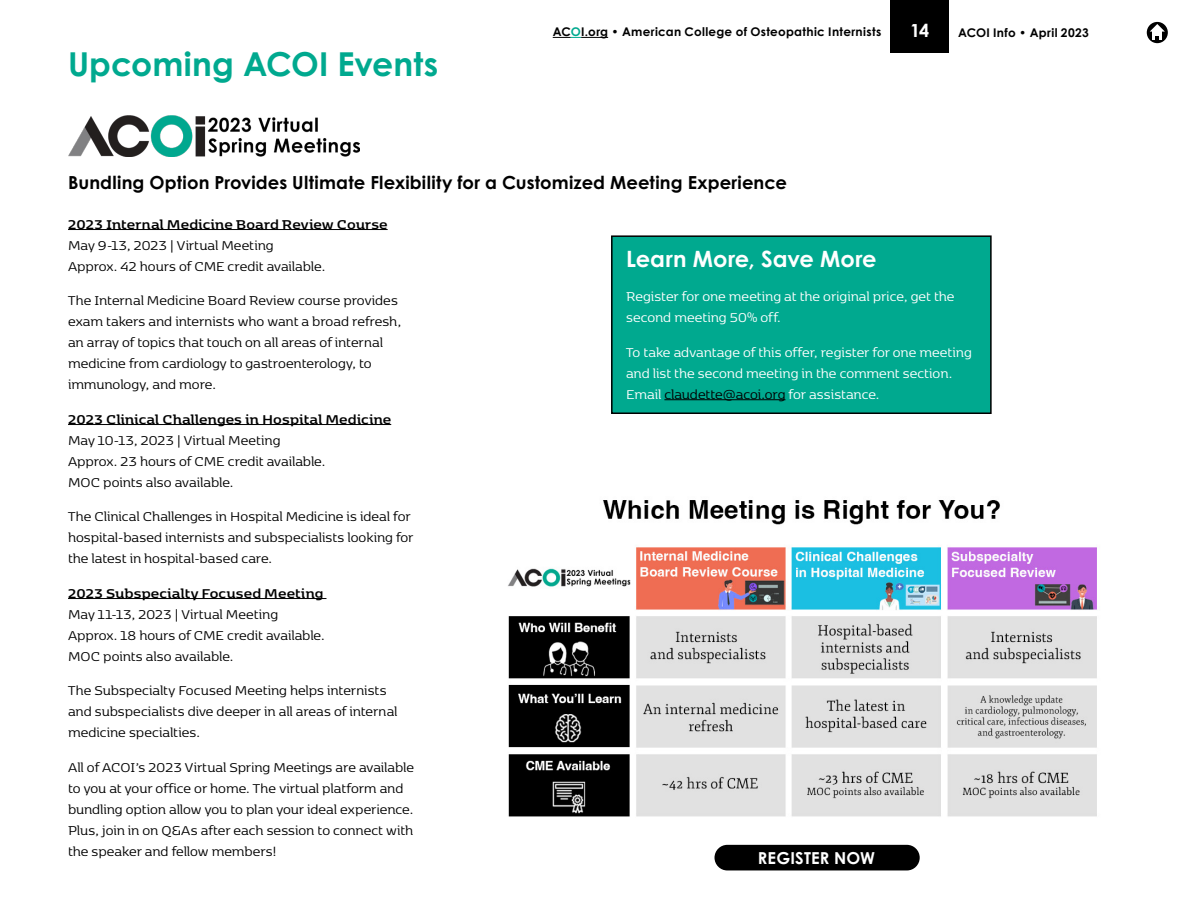
<style>
.page{position:relative;width:1188px;height:918px;background:#fff}
.page>*{position:absolute;margin:0;border:0;box-sizing:border-box;transform-origin:0 0}
.t1{font:700 33px "Century Gothic Pro";color:#00a98f}
.t2{font:700 22.5px "Century Gothic Pro";color:#fff}
.t3{font:700 18px "Century Gothic Pro";letter-spacing:.01em;color:#000}
.t4{font:700 18px "Century Gothic Pro";color:#fff}
.t5{font:700 16.5px "Century Gothic Pro";letter-spacing:.01em;color:#fff}
.t6{font:15px/21px "Kobenhavn";color:#000}
.t7{font:15px/21px "Kobenhavn";color:#fff}
.t8{font:700 15px "Kobenhavn";letter-spacing:.005em;color:#000}
.t9{font:700 12px "Century Gothic Pro";letter-spacing:.025em;color:#000}
.s1{color:#00a98f}
.s2{color:#000}
</style>
<div class="page">
<div style="left:890px;top:0;width:59px;height:53px;background:#000"></div>
<svg style="left:553px;top:37px;width:55px;height:1px"></svg>
<img style="left:68px;top:116px;width:292px;height:41px">
<hr style="left:68px;top:229px;width:320px;height:1px;background:#000">
<hr style="left:68px;top:424px;width:323px;height:1px;background:#000">
<hr style="left:68px;top:598px;width:258px;height:1px;background:#000">
<div style="left:715px;top:845px;width:205px;height:25px;background:#000;border-radius:13px"></div>
<div style="left:612px;top:236px;width:379px;height:177px;background:#00a98f"></div>
<hr style="left:664px;top:399px;width:121px;height:1px;background:#000">
<div style="left:611px;top:235px;width:381px;height:179px;border:2px solid #000"></div>
<img style="left:508px;top:500px;width:589px;height:317px">
<div style="left:1147px;top:22px;width:21px;height:21px;background:#000;border-radius:50%"></div>
<svg style="left:1150px;top:24px;width:15px;height:16px"></svg>
<h1 class="t1" style="left:68px;top:43px;width:372px">Upcoming ACOI Events</h1>
<p class="t9" style="left:553px;top:24px;width:330px">AC<span class="s1">O</span>I.org • American College of Osteopathic Internists</p>
<p class="t4" style="left:910px;top:19px;width:21px">14</p>
<p class="t9" style="left:958px;top:25px;width:132px">ACOI Info • April 2023</p>
<p class="t3" style="left:68px;top:171px;width:721px">Bundling Option Provides Ultimate Flexibility for a Customized Meeting Experience</p>
<p class="t8" style="left:68px;top:213px;width:321px">2023 Internal Medicine Board Review Course</p>
<p class="t6" style="left:68px;top:234px;width:259px">May 9-13, 2023 | Virtual Meeting<br>Approx. 42 hours of CME credit available.</p>
<p class="t6" style="left:68px;top:289px;width:335px">The Internal Medicine Board Review course provides exam takers and internists who want a broad refresh, an array of topics that touch on all areas of internal medicine from cardiology to gastroenterology, to immunology, and more.</p>
<p class="t8" style="left:68px;top:408px;width:325px">2023 Clinical Challenges in Hospital Medicine</p>
<p class="t6" style="left:68px;top:429px;width:259px">May 10-13, 2023 | Virtual Meeting<br>Approx. 23 hours of CME credit available.<br>MOC points also available.</p>
<p class="t6" style="left:68px;top:505px;width:347px">The Clinical Challenges in Hospital Medicine is ideal for hospital-based internists and subspecialists looking for the latest in hospital-based care.</p>
<p class="t8" style="left:68px;top:582px;width:257px">2023 Subspecialty Focused Meeting</p>
<p class="t6" style="left:68px;top:603px;width:258px">May 11-13, 2023 | Virtual Meeting<br>Approx. 18 hours of CME credit available.<br>MOC points also available.</p>
<p class="t6" style="left:68px;top:679px;width:331px">The Subspecialty Focused Meeting helps internists and subspecialists dive deeper in all areas of internal medicine specialties.</p>
<p class="t6" style="left:68px;top:756px;width:348px">All of ACOI’s 2023 Virtual Spring Meetings are available to you at your office or home. The virtual platform and bundling option allow you to plan your ideal experience.<br>Plus, join in on Q&amp;As after each session to connect with the speaker and fellow members!</p>
<h2 class="t2" style="left:626px;top:245px;width:252px">Learn More, Save More</h2>
<p class="t7" style="left:626px;top:286px;width:330px">Register for one meeting at the original price, get the second meeting 50% off.</p>
<p class="t7" style="left:626px;top:341px;width:347px">To take advantage of this offer, register for one meeting and list the second meeting in the comment section.<br>Email <span class="s2">claudette@acoi.org</span> for assistance.</p>
<p class="t5" style="left:758px;top:847px;width:119px">REGISTER NOW</p>
</div>
